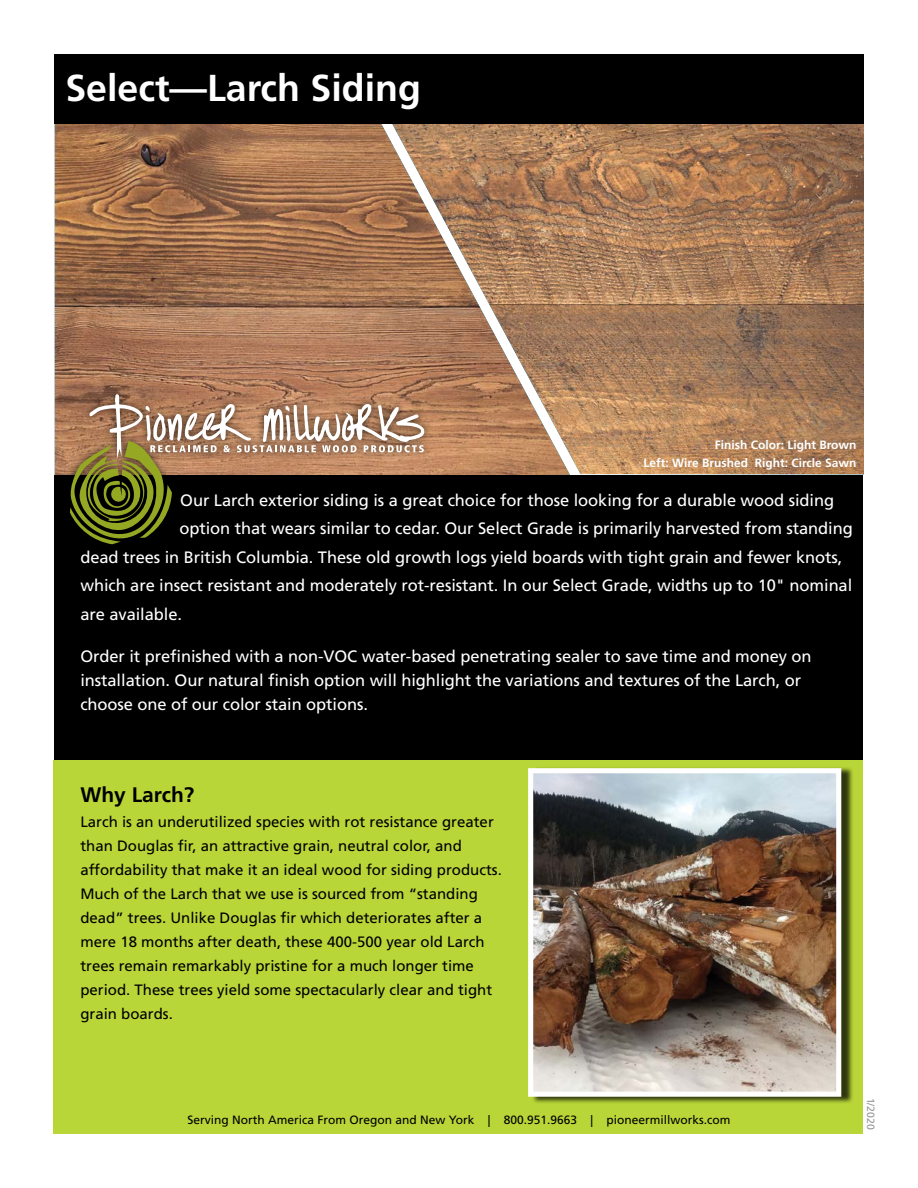
<style>
.page{position:relative;width:918px;height:1188px;background:#fff}
.page>*{position:absolute;margin:0;border:0;box-sizing:border-box;transform-origin:0 0}
.t1{font:700 37.5px "Frutiger LT Std";color:#fff}
.t2{font:700 21px "Frutiger LT Std";color:#000}
.t3{font:16.5px/24px "Frutiger LT Std";letter-spacing:-.005em;color:#fff}
.t4{font:15px/24px "Frutiger LT Std";color:#000}
.t5{font:12px "Frutiger LT Std";color:#000}
.t6{font:700 12px/18px "Frutiger LT Std";color:#fff;text-align:right}
.t7{font:10.5px "Frutiger LT Std";color:#939598}
</style>
<div class="page">
<img style="left:55px;top:123px;width:515px;height:352px">
<img style="left:392px;top:124px;width:472px;height:350px">
<div style="left:55px;top:475px;width:808px;height:328px;background:#000"></div>
<div style="left:54px;top:54px;width:810px;height:69px;background:#000"></div>
<div style="left:53px;top:760px;width:810px;height:374px;background:#b8d637"></div>
<div style="left:62px;top:387px;width:370px;height:165px;background:#000;opacity:.75"></div>
<svg style="left:70px;top:394px;width:354px;height:150px"></svg>
<div style="left:531px;top:766px;width:323px;height:338px;background:#000;opacity:.75"></div>
<img style="left:534px;top:774px;width:301px;height:317px">
<div style="left:528px;top:768px;width:313px;height:329px;border:5px solid #fff"></div>
<h1 class="t1" style="left:65px;top:66px;width:357px">Select—Larch Siding</h1>
<p class="t6" style="left:644px;top:436px;width:214px">Finish Color: Light Brown<br>Left: Wire Brushed Right: Circle Sawn</p>
<p class="t3" style="left:180px;top:488px;width:655px">Our Larch exterior siding is a great choice for those looking for a durable wood siding</p>
<p class="t3" style="left:179px;top:517px;width:675px">option that wears similar to cedar. Our Select Grade is primarily harvested from standing</p>
<p class="t3" style="left:80px;top:545px;width:764px">dead trees in British Columbia. These old growth logs yield boards with tight grain and fewer knots,</p>
<p class="t3" style="left:80px;top:574px;width:773px">which are insect resistant and moderately rot-resistant. In our Select Grade, widths up to 10" nominal</p>
<p class="t3" style="left:80px;top:602px;width:103px">are available.</p>
<p class="t3" style="left:80px;top:644px;width:733px">Order it prefinished with a non-VOC water-based penetrating sealer to save time and money on installation. Our natural finish option will highlight the variations and textures of the Larch, or choose one of our color stain options.</p>
<p class="t2" style="left:80px;top:782px;width:115px">Why Larch?</p>
<p class="t4" style="left:80px;top:810px;width:423px">Larch is an underutilized species with rot resistance greater than Douglas fir, an attractive grain, neutral color, and affordability that make it an ideal wood for siding products.<br>Much of the Larch that we use is sourced from “standing dead” trees. Unlike Douglas fir which deteriorates after a mere 18 months after death, these 400-500 year old Larch trees remain remarkably pristine for a much longer time period. These trees yield some spectacularly clear and tight grain boards.</p>
<p class="t5" style="left:188px;top:1113px;width:544px">Serving North America From Oregon and New York | 800.951.9663 | pioneermillworks.com</p>
<p class="t7" style="left:877px;top:1098px;width:34px;rotate:90deg">1/2020</p>
</div>
